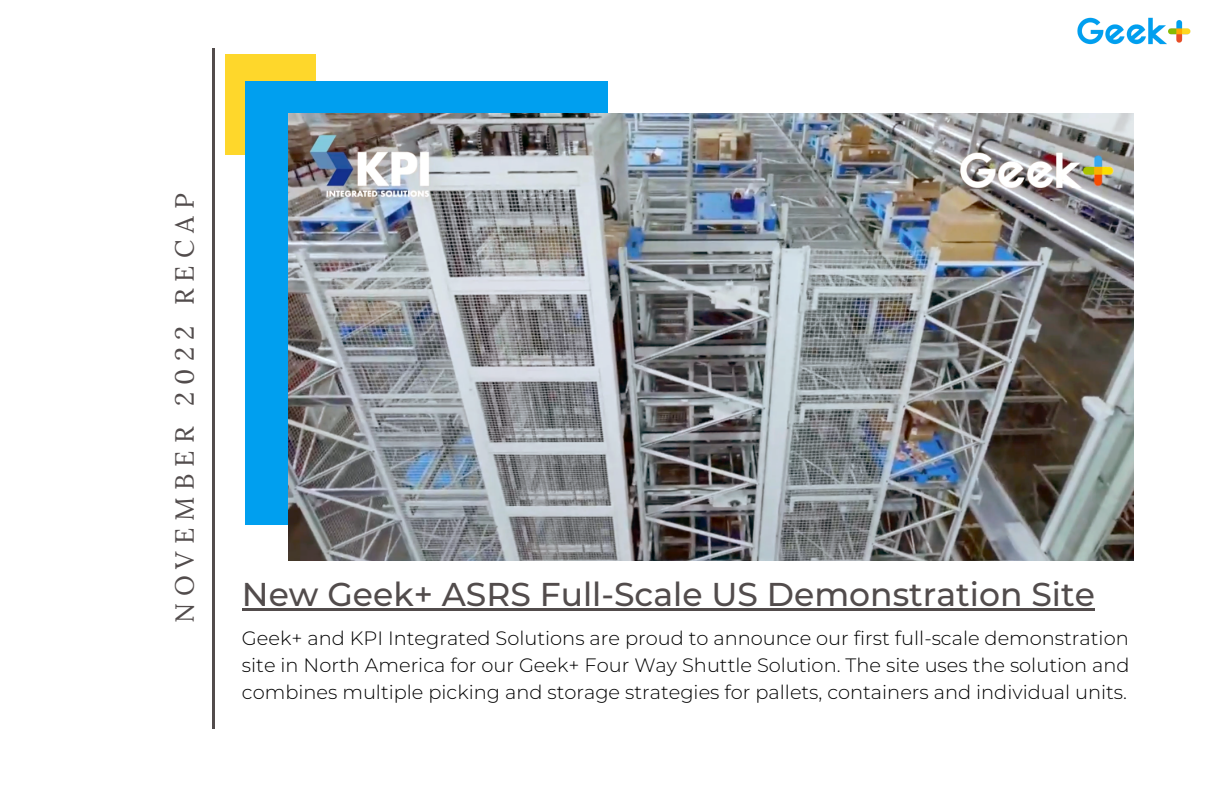
<style>
.page{position:relative;width:1215px;height:810px;background:#fff}
.page>*{position:absolute;margin:0;border:0;box-sizing:border-box;transform-origin:0 0}
.t1{font:500 33px "Montserrat";color:#524c4c}
.t2{font:26.2px "Lora";letter-spacing:.27em;color:#524c4c}
.t3{font:300 19.4px/27px "Montserrat";color:#000;text-align:justify}
</style>
<div class="page">
<div style="left:225px;top:54px;width:90px;height:100px;background:#fed72b"></div>
<div style="left:245px;top:81px;width:363px;height:443px;background:#009fef"></div>
<hr style="left:212px;top:49px;width:3px;height:680px;background:#524c4c">
<img style="left:1077px;top:17px;width:114px;height:28px">
<img style="left:289px;top:113px;width:845px;height:448px">
<hr style="left:242px;top:608px;width:853px;height:3px;background:#524c4c">
<h2 class="t2" style="left:168px;top:623px;width:431px;rotate:-90deg">NOVEMBER 2022 RECAP</h2>
<h1 class="t1" style="left:242px;top:574px;width:854px">New Geek+ ASRS Full-Scale US Demonstration Site</h1>
<p class="t3" style="left:242px;top:624px;width:889px">Geek+ and KPI Integrated Solutions are proud to announce our first full-scale demonstration site in North America for our Geek+ Four Way Shuttle Solution. The site uses the solution and combines multiple picking and storage strategies for pallets, containers and individual units.</p>
</div>
